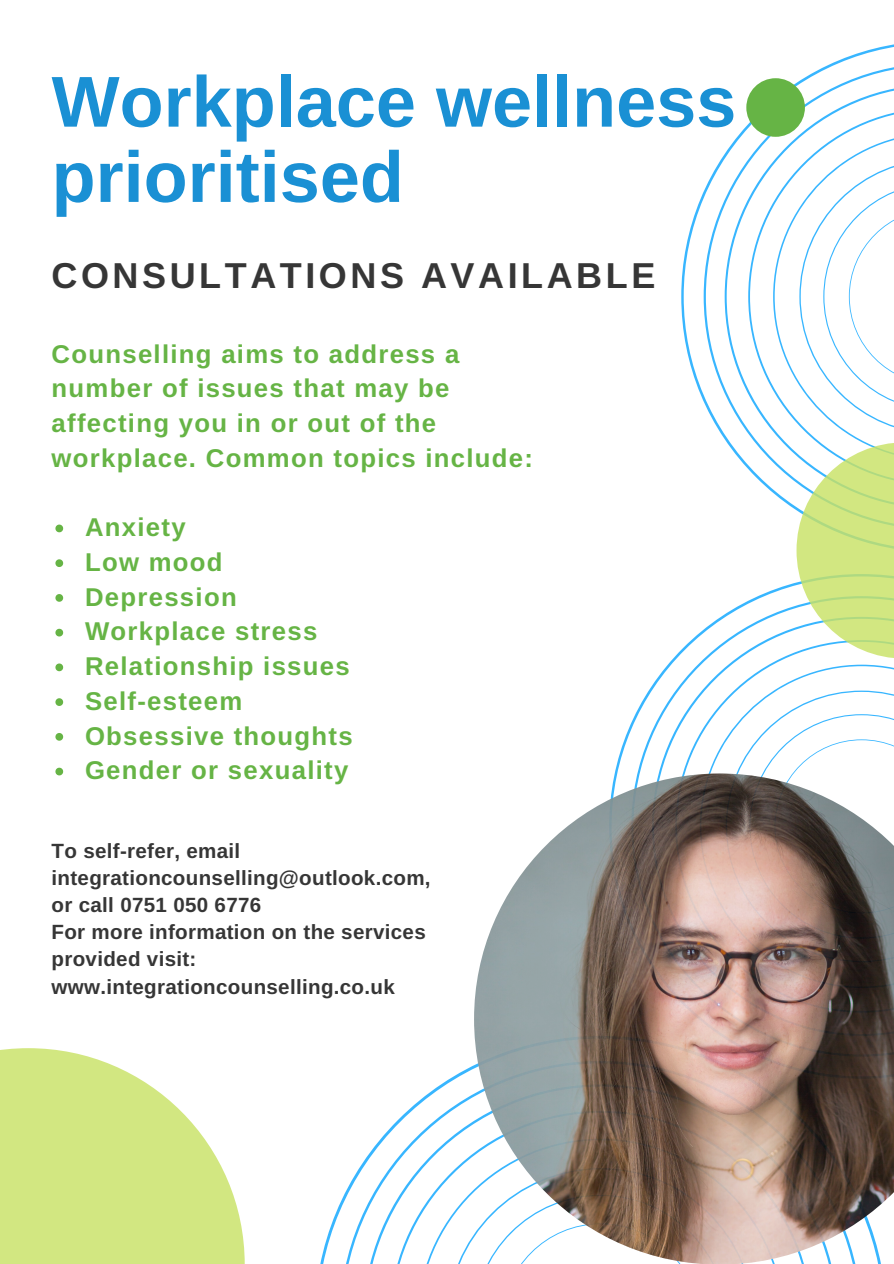
<style>
.page{position:relative;width:894px;height:1264px;background:#fff}
.page>*{position:absolute;margin:0;border:0;box-sizing:border-box;transform-origin:0 0}
.t1{font:700 72px/75.2px "Arimo";color:#1a90d4}
.t2{font:700 36px "Arimo";letter-spacing:.1em;color:#363636}
.t3{font:700 25.65px/34.7px "Arimo";letter-spacing:.05em;color:#66b445}
.t4{font:700 20.55px/27px "Arimo";letter-spacing:.015em;color:#363636}
</style>
<div class="page">
<svg style="left:631px;top:596px;width:262px;height:177px"></svg>
<svg style="left:55px;top:524px;width:8px;height:8px"></svg>
<svg style="left:55px;top:559px;width:8px;height:8px"></svg>
<svg style="left:55px;top:594px;width:8px;height:7px"></svg>
<svg style="left:55px;top:628px;width:8px;height:8px"></svg>
<svg style="left:55px;top:663px;width:8px;height:8px"></svg>
<svg style="left:55px;top:698px;width:8px;height:8px"></svg>
<svg style="left:55px;top:733px;width:8px;height:7px"></svg>
<svg style="left:55px;top:767px;width:8px;height:8px"></svg>
<svg style="left:681px;top:44px;width:212px;height:356px"></svg>
<svg style="left:703px;top:63px;width:190px;height:429px"></svg>
<svg style="left:339px;top:1065px;width:135px;height:198px"></svg>
<svg style="left:0;top:1048px;width:245px;height:215px;fill:#d2e781"></svg>
<svg style="left:772px;top:133px;width:121px;height:525px"></svg>
<div style="left:746px;top:78px;width:58px;height:59px;background:#66b445;border-radius:50%"></div>
<img style="left:474px;top:773px;width:419px;height:490px">
<h1 class="t1" style="left:52px;top:64px;width:686px">Workplace wellness prioritised</h1>
<h2 class="t2" style="left:52px;top:255px;width:605px">CONSULTATIONS AVAILABLE</h2>
<p class="t3" style="left:52px;top:336px;width:483px">Counselling aims to address a number of issues that may be affecting you in or out of the workplace. Common topics include:</p>
<p class="t3" style="left:85px;top:510px;width:269px">Anxiety<br>Low mood<br>Depression<br>Workplace stress<br>Relationship issues<br>Self-esteem<br>Obsessive thoughts<br>Gender or sexuality</p>
<p class="t4" style="left:52px;top:837px;width:380px">To self-refer, email integrationcounselling@outlook.com, or call 0751 050 6776<br>For more information on the services provided visit: www.integrationcounselling.co.uk</p>
</div>
